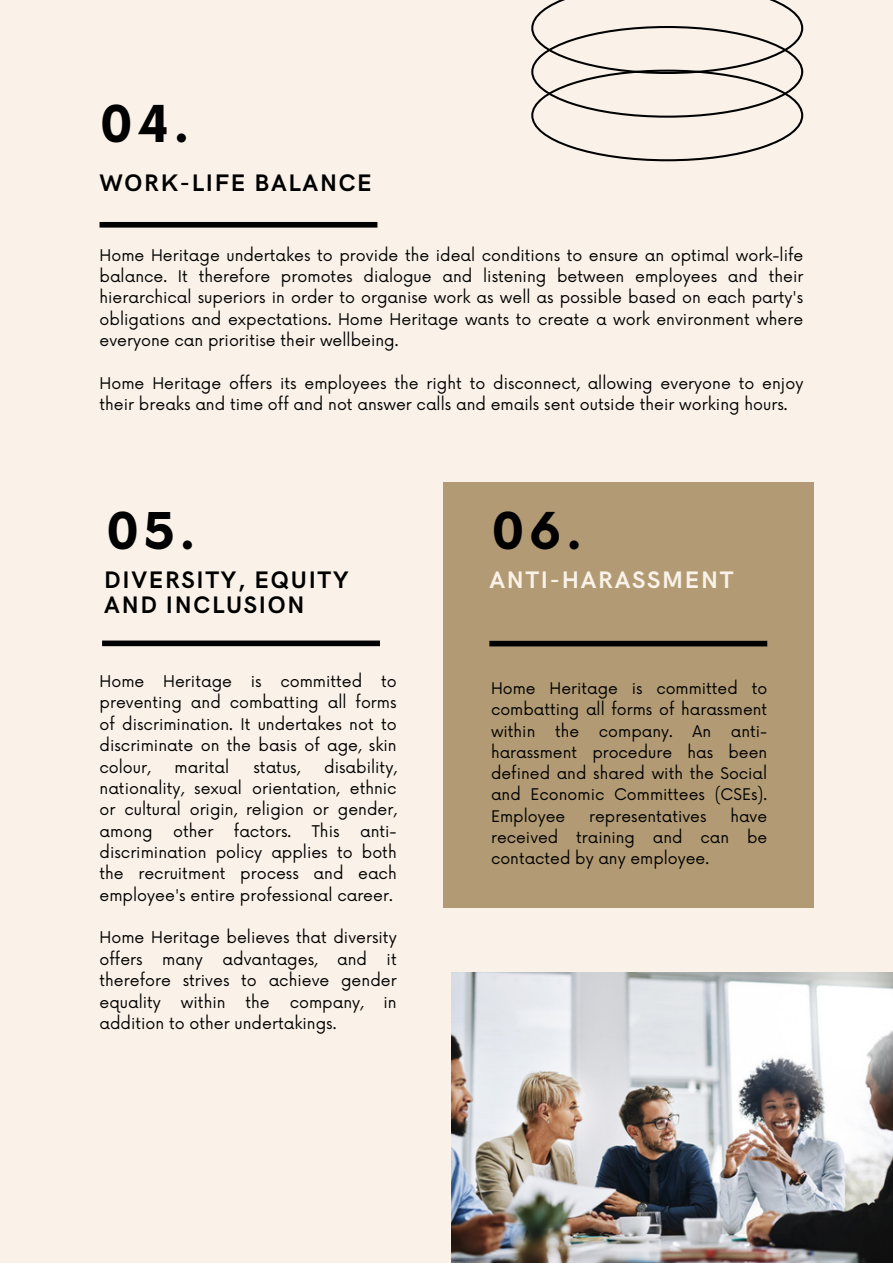
<style>
.page{position:relative;width:893px;height:1264px;background:#fff}
.page>*{position:absolute;margin:0;border:0;box-sizing:border-box;transform-origin:0 0}
.t1{font:700 49.5px "Now";color:#000}
.t2{font:700 24px "HK Grotesk";letter-spacing:.07em;color:#000}
.t3{font:700 24px "HK Grotesk";letter-spacing:.07em;color:#faf2e9}
.t4{font:15.75px/21.3px "Now";color:#000;text-align:justify}
.t5{font:15.6px/21.3px "Now";color:#000;text-align:justify}
</style>
<div class="page">
<div style="left:0;top:0;width:892px;height:1262px;background:#faf2e9"></div>
<div style="left:443px;top:482px;width:370px;height:425px;background:#b29b74"></div>
<div style="left:99px;top:222px;width:278px;height:5px;background:#000"></div>
<div style="left:489px;top:641px;width:278px;height:5px;background:#000"></div>
<div style="left:102px;top:640px;width:278px;height:6px;background:#000"></div>
<svg style="left:531px;top:0;width:272px;height:161px"></svg>
<img style="left:451px;top:972px;width:441px;height:290px">
<p class="t1" style="left:99px;top:98px;width:92px">04.</p>
<p class="t2" style="left:99px;top:169px;width:274px">WORK-LIFE BALANCE</p>
<p class="t4" style="left:99px;top:245px;width:705px">Home Heritage undertakes to provide the ideal conditions to ensure an optimal work-life balance. It therefore promotes dialogue and listening between employees and their hierarchical superiors in order to organise work as well as possible based on each party's obligations and expectations. Home Heritage wants to create a work environment where everyone can prioritise their wellbeing.</p>
<p class="t4" style="left:99px;top:373px;width:705px">Home Heritage offers its employees the right to disconnect, allowing everyone to enjoy their breaks and time off and not answer calls and emails sent outside their working hours.</p>
<p class="t1" style="left:106px;top:504px;width:91px">05.</p>
<p class="t1" style="left:491px;top:504px;width:93px">06.</p>
<p class="t2" style="left:104px;top:566px;width:246px">DIVERSITY, EQUITY</p>
<p class="t3" style="left:489px;top:566px;width:246px">ANTI-HARASSMENT</p>
<p class="t2" style="left:104px;top:591px;width:202px">AND INCLUSION</p>
<p class="t4" style="left:99px;top:671px;width:299px">Home Heritage is committed to preventing and combatting all forms of discrimination. It undertakes not to discriminate on the basis of age, skin colour,</p>
<p class="t4" style="left:99px;top:757px;width:298px;text-indent:225px">disability, nationality, sexual orientation, ethnic or cultural origin, religion or gender, among</p>
<p class="t4" style="left:175px;top:757px;width:56px">marital</p>
<p class="t4" style="left:253px;top:757px;width:48px">status,</p>
<p class="t4" style="left:173px;top:821px;width:42px">other</p>
<p class="t4" style="left:234px;top:821px;width:59px">factors.</p>
<p class="t4" style="left:312px;top:821px;width:29px">This</p>
<p class="t4" style="left:99px;top:821px;width:298px;text-indent:260px">anti&shy;discrimination policy applies to both the recruitment process and each employee's entire professional career.</p>
<p class="t4" style="left:99px;top:927px;width:298px">Home Heritage believes that diversity offers many advantages, and it therefore strives to achieve gender equality</p>
<p class="t4" style="left:181px;top:992px;width:46px">within</p>
<p class="t4" style="left:245px;top:992px;width:26px">the</p>
<p class="t4" style="left:290px;top:992px;width:75px">company,</p>
<p class="t4" style="left:383px;top:992px;width:15px">in</p>
<p class="t4" style="left:99px;top:1013px;width:238px">addition to other undertakings.</p>
<p class="t5" style="left:491px;top:678px;width:278px">Home Heritage is committed to combatting all forms of harassment within</p>
<p class="t5" style="left:555px;top:721px;width:26px">the</p>
<p class="t5" style="left:599px;top:721px;width:75px">company.</p>
<p class="t5" style="left:692px;top:721px;width:20px">An</p>
<p class="t5" style="left:491px;top:721px;width:278px;text-indent:240px">anti&shy;harassment procedure has been defined and shared with the Social and Economic Committees (CSEs).<br>Employee</p>
<p class="t5" style="left:491px;top:806px;width:278px;text-indent:239px">have received training and can be contacted by any employee.</p>
<p class="t5" style="left:589px;top:806px;width:119px">representatives</p>
</div>
